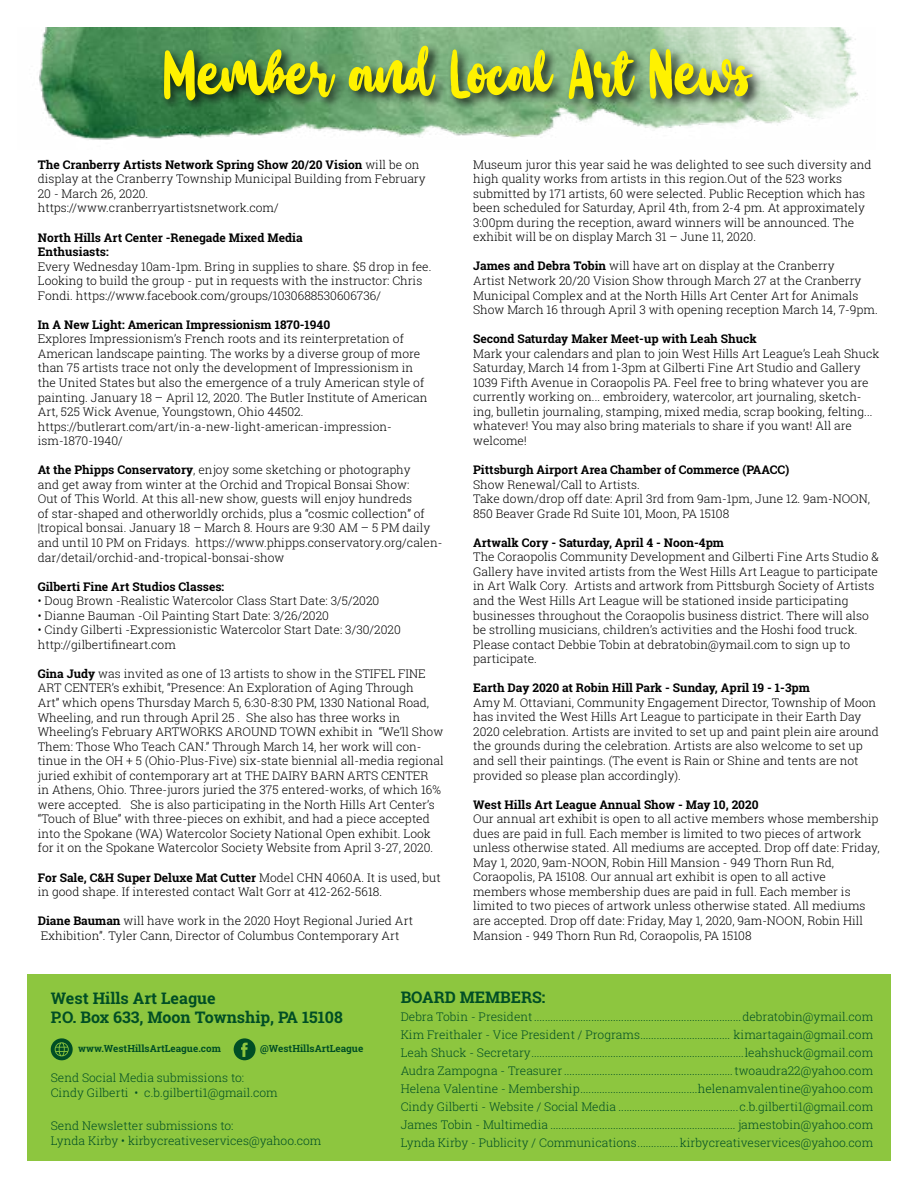
<style>
.page{position:relative;width:918px;height:1188px;background:#fff}
.page>*{position:absolute;margin:0;border:0;box-sizing:border-box;transform-origin:0 0}
.t1{font:58.8px "Baby Wildy Personal";color:#fff200}
.t2{font:700 16.05px/19.5px "Roboto Slab";color:#004e25}
.t3{font:300 12px/14.5px "Roboto Slab";color:#000}
.t4{font:300 12px/18px "Roboto Slab";color:#004e25}
.t5{font:700 12px/14.5px "Roboto Slab";color:#000}
.t6{font:700 9.9px "Roboto Slab";color:#004e25}
.s1{font-weight:700}
</style>
<div class="page">
<img style="left:39px;top:27px;width:820px;height:113px">
<div style="left:159px;top:42px;width:606px;height:70px;background:#000;opacity:.75"></div>
<div style="left:27px;top:974px;width:864px;height:187px;background:#8dc63f"></div>
<svg style="left:234px;top:1038px;width:22px;height:22px"></svg>
<svg style="left:51px;top:1038px;width:22px;height:22px"></svg>
<h1 class="t1" style="left:164px;top:46px;width:591px">Member and Local Art News</h1>
<p class="t3" style="left:38px;top:157px;width:389px"><span class="s1">The Cranberry Artists Network Spring Show 20/20 Vision</span> will be on display at the Cranberry Township Municipal Building from February 20 - March 26, 2020.<br>https://www.cranberryartistsnetwork.com/</p>
<p class="t5" style="left:38px;top:230px;width:266px">North Hills Art Center -Renegade Mixed Media<br>Enthusiasts:</p>
<p class="t3" style="left:38px;top:259px;width:395px">Every Wednesday 10am-1pm. Bring in supplies to share. $5 drop in fee.<br>Looking to build the group - put in requests with the instructor: Chris<br>Fondi. https://www.facebook.com/groups/1030688530606736/</p>
<p class="t5" style="left:38px;top:317px;width:294px">In A New Light: American Impressionism 1870-1940</p>
<p class="t3" style="left:38px;top:331px;width:391px">Explores Impressionism’s French roots and its reinterpretation of American landscape painting. The works by a diverse group of more than 75 artists trace not only the development of Impressionism in the United States but also the emergence of a truly American style of painting. January 18 – April 12, 2020. The Butler Institute of American Art, 525 Wick Avenue, Youngstown, Ohio 44502. https://butlerart.com/art/in-a-new-light-american-impression&shy;ism-1870-1940/</p>
<p class="t3" style="left:38px;top:462px;width:406px"><span class="s1">At the Phipps Conservatory</span>, enjoy some sketching or photography<br>and get away from winter at the Orchid and Tropical Bonsai Show:<br>Out of This World. At this all-new show, guests will enjoy hundreds<br>of star-shaped and otherworldly orchids, plus a “cosmic collection” of |tropical bonsai. January 18 – March 8. Hours are 9:30 AM – 5 PM daily and until 10 PM on Fridays. https://www.phipps.conservatory.org/calen&shy;dar/detail/orchid-and-tropical-bonsai-show</p>
<p class="t5" style="left:38px;top:579px;width:188px">Gilberti Fine Art Studios Classes:</p>
<p class="t3" style="left:38px;top:593px;width:343px">• Doug Brown -Realistic Watercolor Class Start Date: 3/5/2020</p>
<p class="t3" style="left:38px;top:608px;width:293px">• Dianne Bauman -Oil Painting Start Date: 3/26/2020</p>
<p class="t3" style="left:38px;top:622px;width:365px">• Cindy Gilberti -Expressionistic Watercolor Start Date: 3/30/2020 http://gilbertifineart.com</p>
<p class="t3" style="left:38px;top:666px;width:407px"><span class="s1">Gina Judy</span> was invited as one of 13 artists to show in the STIFEL FINE ART CENTER’s exhibit, “Presence: An Exploration of Aging Through<br>Art” which opens Thursday March 5, 6:30-8:30 PM, 1330 National Road, Wheeling, and run through April 25 . She also has three works in Wheeling’s February ARTWORKS AROUND TOWN exhibit in “We’ll Show Them: Those Who Teach CAN.” Through March 14, her work will con&shy;tinue in the OH + 5 (Ohio-Plus-Five) six-state biennial all-media regional juried exhibit of contemporary art at THE DAIRY BARN ARTS CENTER<br>in Athens, Ohio. Three-jurors juried the 375 entered-works, of which 16% were accepted. She is also participating in the North Hills Art Center’s “Touch of Blue” with three-pieces on exhibit, and had a piece accepted into the Spokane (WA) Watercolor Society National Open exhibit. Look for it on the Spokane Watercolor Society Website from April 3-27, 2020.</p>
<p class="t3" style="left:38px;top:870px;width:404px"><span class="s1">For Sale, C&amp;H Super Deluxe Mat Cutter</span> Model CHN 4060A. It is used, but in good shape. If interested contact Walt Gorr at 412-262-5618.</p>
<p class="t3" style="left:38px;top:913px;width:377px"><span class="s1">Diane Bauman</span> will have work in the 2020 Hoyt Regional Juried Art<br>Exhibition”. Tyler Cann, Director of Columbus Contemporary Art</p>
<p class="t3" style="left:473px;top:157px;width:400px">Museum juror this year said he was delighted to see such diversity and high quality works from artists in this region.Out of the 523 works submitted by 171 artists, 60 were selected. Public Reception which has been scheduled for Saturday, April 4th, from 2-4 pm. At approximately 3:00pm during the reception, award winners will be announced. The exhibit will be on display March 31 – June 11, 2020.</p>
<p class="t3" style="left:473px;top:259px;width:406px"><span class="s1">James and Debra Tobin</span> will have art on display at the Cranberry<br>Artist Network 20/20 Vision Show through March 27 at the Cranberry Municipal Complex and at the North Hills Art Center Art for Animals Show March 16 through April 3 with opening reception March 14, 7-9pm.</p>
<p class="t5" style="left:473px;top:331px;width:285px">Second Saturday Maker Meet-up with Leah Shuck</p>
<p class="t3" style="left:473px;top:346px;width:408px">Mark your calendars and plan to join West Hills Art League’s Leah Shuck Saturday, March 14 from 1-3pm at Gilberti Fine Art Studio and Gallery 1039 Fifth Avenue in Coraopolis PA. Feel free to bring whatever you are currently working on... embroidery, watercolor, art journaling, sketch&shy;ing, bulletin journaling, stamping, mixed media, scrap booking, felting... whatever! You may also bring materials to share if you want! All are welcome!</p>
<p class="t5" style="left:473px;top:462px;width:318px">Pittsburgh Airport Area Chamber of Commerce (PAACC)</p>
<p class="t3" style="left:473px;top:477px;width:398px">Show Renewal/Call to Artists.<br>Take down/drop off date: April 3rd from 9am-1pm, June 12. 9am-NOON,<br>850 Beaver Grade Rd Suite 101, Moon, PA 15108</p>
<p class="t5" style="left:473px;top:535px;width:252px">Artwalk Cory - Saturday, April 4 - Noon-4pm</p>
<p class="t3" style="left:473px;top:549px;width:407px">The Coraopolis Community Development and Gilberti Fine Arts Studio &amp; Gallery have invited artists from the West Hills Art League to participate in Art Walk Cory. Artists and artwork from Pittsburgh Society of Artists and the West Hills Art League will be stationed inside participating businesses throughout the Coraopolis business district. There will also be strolling musicians, children’s activities and the Hoshi food truck.<br>Please contact Debbie Tobin at debratobin@ymail.com to sign up to participate.</p>
<p class="t5" style="left:473px;top:681px;width:338px">Earth Day 2020 at Robin Hill Park - Sunday, April 19 - 1-3pm</p>
<p class="t3" style="left:473px;top:695px;width:407px">Amy M. Ottaviani, Community Engagement Director, Township of Moon has invited the West Hills Art League to participate in their Earth Day 2020 celebration. Artists are invited to set up and paint plein aire around the grounds during the celebration. Artists are also welcome to set up and sell their paintings. (The event is Rain or Shine and tents are not provided so please plan accordingly).</p>
<p class="t5" style="left:473px;top:797px;width:287px">West Hills Art League Annual Show - May 10, 2020</p>
<p class="t3" style="left:473px;top:811px;width:408px">Our annual art exhibit is open to all active members whose membership dues are paid in full. Each member is limited to two pieces of artwork unless otherwise stated. All mediums are accepted. Drop off date: Friday, May 1, 2020, 9am-NOON, Robin Hill Mansion - 949 Thorn Run Rd, Coraopolis, PA 15108. Our annual art exhibit is open to all active members whose membership dues are paid in full. Each member is limited to two pieces of artwork unless otherwise stated. All mediums are accepted. Drop off date: Friday, May 1, 2020, 9am-NOON, Robin Hill Mansion - 949 Thorn Run Rd, Coraopolis, PA 15108</p>
<h2 class="t2" style="left:51px;top:988px;width:293px">West Hills Art League<br>P.O. Box 633, Moon Township, PA 15108</h2>
<p class="t6" style="left:78px;top:1041px;width:144px">www.WestHillsArtLeague.com</p>
<p class="t6" style="left:260px;top:1041px;width:105px">@WestHillsArtLeague</p>
<p class="t4" style="left:51px;top:1070px;width:229px;line-height:15px">Send Social Media submissions to:<br>Cindy Gilberti • c.b.gilberti1@gmail.com</p>
<p class="t4" style="left:51px;top:1118px;width:272px;line-height:15px">Send Newsletter submissions to:<br>Lynda Kirby • kirbycreativeservices@yahoo.com</p>
<h2 class="t2" style="left:401px;top:987px;width:146px">BOARD MEMBERS:</h2>
<p class="t4" style="left:401px;top:1007px;width:474px;text-align:justify">Debra Tobin - President............................................................................debratobin@ymail.com Kim Freithaler - Vice President / Programs................................. kimartagain@gmail.com Leah Shuck - Secretary..............................................................................leahshuck@gmail.com Audra Zampogna - Treasurer ..............................................................twoaudra22@yahoo.com Helena Valentine - Membership...........................................helenamvalentine@yahoo.com Cindy Gilberti - Website / Social Media ............................................c.b.gilberti1@gmail.com James Tobin - Multimedia .................................................................... jamestobin@yahoo.com Lynda Kirby - Publicity / Communications...............kirbycreativeservices@yahoo.com</p>
</div>
